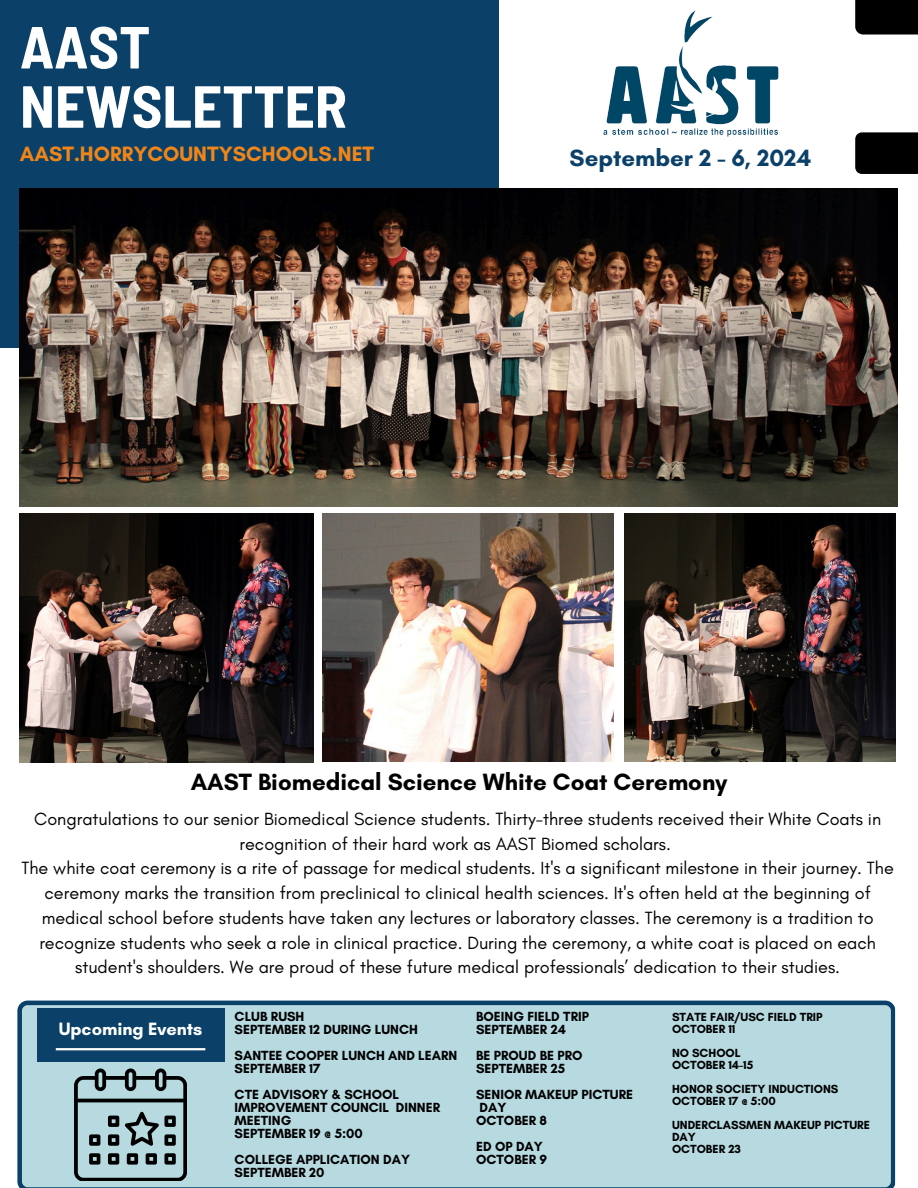
<style>
.page{position:relative;width:918px;height:1188px;background:#fff}
.page>*{position:absolute;margin:0;border:0;box-sizing:border-box;transform-origin:0 0}
.t1{font:700 semi-condensed 59.25px/59.2px "Barlow";color:#fff}
.t2{font:700 24px "Glacial Indifference";color:#000}
.t3{font:700 24px "Glacial Indifference";color:#0b4068}
.t4{font:700 21.15px "Glacial Indifference";color:#f08618}
.t5{font:700 18.15px "Glacial Indifference";color:#fff}
.t6{font:18px/24.8px "Glacial Indifference";color:#000;text-align:center}
.t7{font:700 13.5px/13px "Glacial Indifference";color:#000}
.t8{font:700 12px/12px "Glacial Indifference";color:#000}
</style>
<div class="page">
<div style="left:0;top:0;width:499px;height:348px;background:#0b4068"></div>
<div style="left:17px;top:1001px;width:878px;height:187px;background:#b7dae1"></div>
<div style="left:37px;top:1009px;width:187px;height:53px;background:#0b4068"></div>
<hr style="left:56px;top:1048px;width:149px;height:2px;background:#fff">
<img style="left:603px;top:10px;width:176px;height:127px">
<div style="left:855px;top:0;width:63px;height:35px;background:#000"></div>
<div style="left:855px;top:132px;width:63px;height:42px;background:#000"></div>
<svg style="left:74px;top:1068px;width:113px;height:113px;background:#80999e"></svg>
<img style="left:20px;top:189px;width:877px;height:318px">
<img style="left:20px;top:514px;width:293px;height:248px">
<img style="left:625px;top:514px;width:271px;height:247px">
<img style="left:323px;top:514px;width:290px;height:247px">
<p class="t1" style="left:20px;top:15px;width:329px">AAST<br>NEWSLETTER</p>
<p class="t4" style="left:20px;top:141px;width:356px">AAST.HORRYCOUNTYSCHOOLS.NET</p>
<h3 class="t3" style="left:570px;top:143px;width:243px">September 2 - 6, 2024</h3>
<h6 class="t2" style="left:191px;top:767px;width:538px">AAST Biomedical Science White Coat Ceremony</h6>
<h6 class="t6" style="left:22px;top:806px;width:874px">Congratulations to our senior Biomedical Science students. Thirty-three students received their White Coats in recognition of their hard work as AAST Biomed scholars.<br>The white coat ceremony is a rite of passage for medical students. It's a significant milestone in their journey. The ceremony marks the transition from preclinical to clinical health sciences. It's often held at the beginning of medical school before students have taken any lectures or laboratory classes. The ceremony is a tradition to recognize students who seek a role in clinical practice. During the ceremony, a white coat is placed on each student's shoulders. We are proud of these future medical professionals’ dedication to their studies.</h6>
<h6 class="t8" style="left:672px;top:1011px;width:152px">STATE FAIR/USC FIELD TRIP</h6>
<p class="t8" style="left:672px;top:1023px;width:65px">OCTOBER 11</p>
<p class="t8" style="left:672px;top:1047px;width:70px">NO SCHOOL</p>
<p class="t8" style="left:672px;top:1059px;width:83px">OCTOBER 14-15</p>
<p class="t8" style="left:672px;top:1083px;width:168px">HONOR SOCIETY INDUCTIONS</p>
<p class="t8" style="left:672px;top:1095px;width:105px">OCTOBER 17 @ 5:00</p>
<p class="t8" style="left:672px;top:1119px;width:200px">UNDERCLASSMEN MAKEUP PICTURE<br>DAY</p>
<p class="t8" style="left:672px;top:1143px;width:71px">OCTOBER 23</p>
<h6 class="t5" style="left:59px;top:1018px;width:145px">Upcoming Events</h6>
<h6 class="t7" style="left:476px;top:1010px;width:114px">BOEING FIELD TRIP<br>SEPTEMBER 24</h6>
<h6 class="t7" style="left:476px;top:1049px;width:108px">BE PROUD BE PRO<br>SEPTEMBER 25</h6>
<h6 class="t7" style="left:476px;top:1088px;width:158px">SENIOR MAKEUP PICTURE<br>DAY<br>OCTOBER 8</h6>
<h6 class="t7" style="left:476px;top:1140px;width:73px">ED OP DAY<br>OCTOBER 9</h6>
<p class="t7" style="left:235px;top:1010px;width:185px">CLUB RUSH<br>SEPTEMBER 12 DURING LUNCH</p>
<h2 class="t7" style="left:235px;top:1049px;width:224px">SANTEE COOPER LUNCH AND LEARN<br>SEPTEMBER 17</h2>
<h5 class="t7" style="left:235px;top:1088px;width:207px">CTE ADVISORY &amp; SCHOOL<br>IMPROVEMENT COUNCIL DINNER<br>MEETING<br>SEPTEMBER 19 @ 5:00</h5>
<h4 class="t7" style="left:235px;top:1153px;width:177px">COLLEGE APPLICATION DAY<br>SEPTEMBER 20</h4>
</div>
